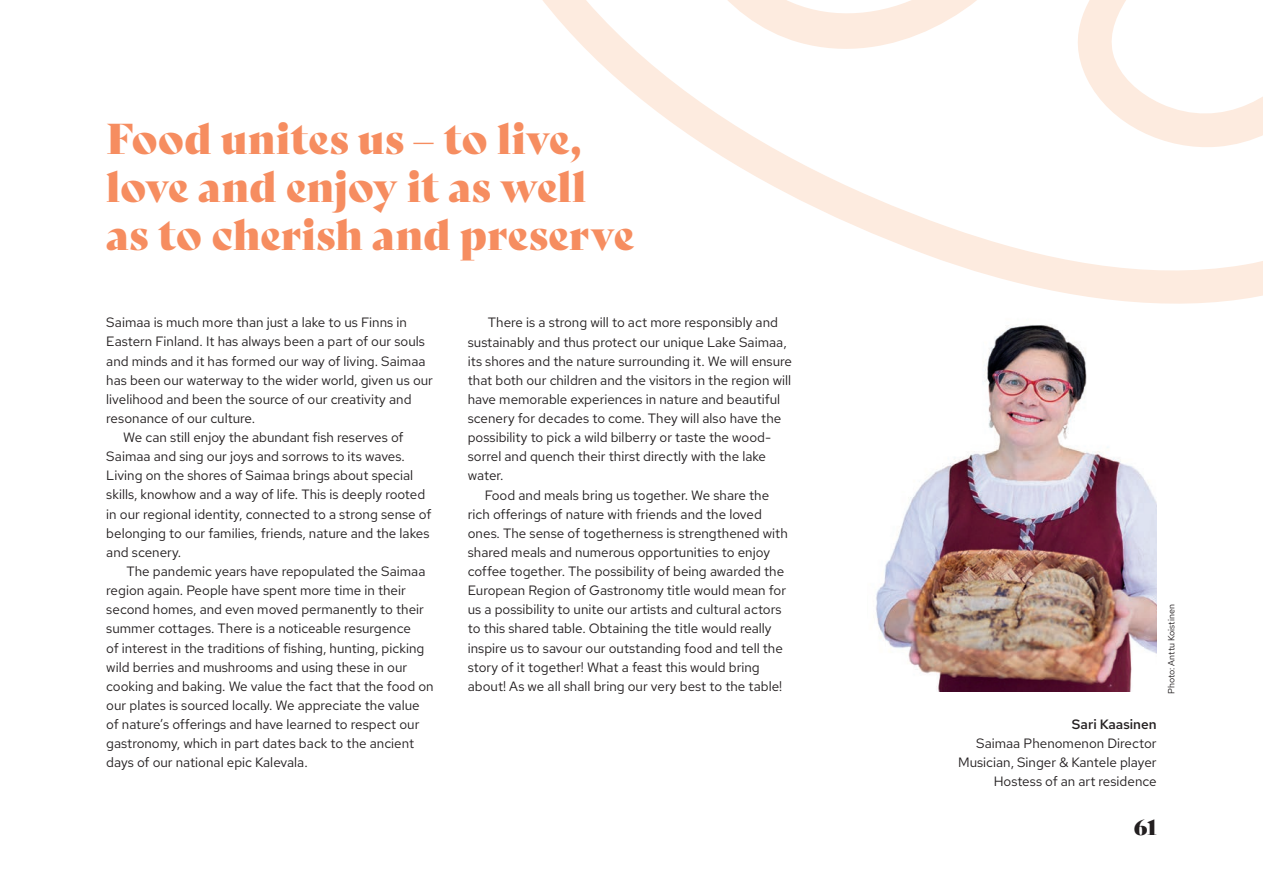
<style>
.page{position:relative;width:1263px;height:893px;background:#fff}
.page>*{position:absolute;margin:0;border:0;box-sizing:border-box;transform-origin:0 0}
.t1{font:42px/48px "Bely Display";letter-spacing:-.005em;color:#f68d60}
.t2{font:21px "Bely Display";color:#231f20}
.t3{font:13.5px/19.2px "Red Hat Text";color:#231f20;text-align:right}
.t4{font:600 13.5px "Red Hat Text";color:#231f20}
.t5{font:9px "Red Hat Text";color:#231f20}
</style>
<div class="page">
<svg style="left:543px;top:0;width:720px;height:304px"></svg>
<img style="left:876px;top:324px;width:281px;height:367px">
<h1 class="t1" style="left:106px;top:111px;width:530px">Food unites us – to live, love and enjoy it as well as to cherish and preserve</h1>
<p class="t3" style="left:106px;top:313px;width:302px">Saimaa is much more than just a lake to us Finns in</p>
<p class="t3" style="left:106px;top:332px;width:320px">Eastern Finland. It has always been a part of our souls</p>
<p class="t3" style="left:106px;top:351px;width:321px">and minds and it has formed our way of living. Saimaa</p>
<p class="t3" style="left:106px;top:370px;width:328px">has been our waterway to the wider world, given us our</p>
<p class="t3" style="left:106px;top:389px;width:307px">livelihood and been the source of our creativity and</p>
<p class="t3" style="left:106px;top:408px;width:148px">resonance of our culture.</p>
<p class="t3" style="left:123px;top:427px;width:282px">We can still enjoy the abundant fish reserves of</p>
<p class="t3" style="left:106px;top:447px;width:298px">Saimaa and sing our joys and sorrows to its waves.</p>
<p class="t3" style="left:106px;top:466px;width:308px">Living on the shores of Saimaa brings about special</p>
<p class="t3" style="left:106px;top:485px;width:320px">skills, knowhow and a way of life. This is deeply rooted</p>
<p class="t3" style="left:106px;top:504px;width:327px">in our regional identity, connected to a strong sense of</p>
<p class="t3" style="left:106px;top:523px;width:325px">belonging to our families, friends, nature and the lakes</p>
<p class="t3" style="left:106px;top:542px;width:75px">and scenery.</p>
<p class="t3" style="left:126px;top:561px;width:301px">The pandemic years have repopulated the Saimaa</p>
<p class="t3" style="left:106px;top:580px;width:301px">region again. People have spent more time in their</p>
<p class="t3" style="left:106px;top:600px;width:319px">second homes, and even moved permanently to their</p>
<p class="t3" style="left:106px;top:619px;width:306px">summer cottages. There is a noticeable resurgence</p>
<p class="t3" style="left:106px;top:638px;width:319px">of interest in the traditions of fishing, hunting, picking</p>
<p class="t3" style="left:106px;top:657px;width:302px">wild berries and mushrooms and using these in our</p>
<p class="t3" style="left:106px;top:676px;width:329px">cooking and baking. We value the fact that the food on</p>
<p class="t3" style="left:106px;top:695px;width:315px">our plates is sourced locally. We appreciate the value</p>
<p class="t3" style="left:106px;top:714px;width:315px">of nature’s offerings and have learned to respect our</p>
<p class="t3" style="left:106px;top:734px;width:309px">gastronomy, which in part dates back to the ancient</p>
<p class="t3" style="left:106px;top:753px;width:201px">days of our national epic Kalevala.</p>
<p class="t3" style="left:488px;top:313px;width:292px">There is a strong will to act more responsibly and</p>
<p class="t3" style="left:468px;top:332px;width:320px">sustainably and thus protect our unique Lake Saimaa,</p>
<p class="t3" style="left:468px;top:351px;width:326px">its shores and the nature surrounding it. We will ensure</p>
<p class="t3" style="left:468px;top:370px;width:325px">that both our children and the visitors in the region will</p>
<p class="t3" style="left:468px;top:389px;width:314px">have memorable experiences in nature and beautiful</p>
<p class="t3" style="left:468px;top:408px;width:315px">scenery for decades to come. They will also have the</p>
<p class="t3" style="left:468px;top:428px;width:305px">possibility to pick a wild bilberry or taste the wood-</p>
<p class="t3" style="left:468px;top:447px;width:300px">sorrel and quench their thirst directly with the lake</p>
<p class="t3" style="left:468px;top:466px;width:35px">water.</p>
<p class="t3" style="left:485px;top:485px;width:286px">Food and meals bring us together. We share the</p>
<p class="t3" style="left:468px;top:504px;width:296px">rich offerings of nature with friends and the loved</p>
<p class="t3" style="left:468px;top:523px;width:322px">ones. The sense of togetherness is strengthened with</p>
<p class="t3" style="left:468px;top:542px;width:304px">shared meals and numerous opportunities to enjoy</p>
<p class="t3" style="left:468px;top:561px;width:318px">coffee together. The possibility of being awarded the</p>
<p class="t3" style="left:468px;top:581px;width:320px">European Region of Gastronomy title would mean for</p>
<p class="t3" style="left:468px;top:600px;width:315px">us a possibility to unite our artists and cultural actors</p>
<p class="t3" style="left:468px;top:619px;width:305px">to this shared table. Obtaining the title would really</p>
<p class="t3" style="left:468px;top:638px;width:317px">inspire us to savour our outstanding food and tell the</p>
<p class="t3" style="left:468px;top:657px;width:293px">story of it together! What a feast this would bring</p>
<p class="t3" style="left:468px;top:676px;width:316px">about! As we all shall bring our very best to the table!</p>
<p class="t4" style="left:1072px;top:715px;width:86px">Sari Kaasinen</p>
<p class="t3" style="left:958px;top:733px;width:200px">Saimaa Phenomenon Director<br>Musician, Singer &amp; Kantele player<br>Hostess of an art residence</p>
<p class="t5" style="left:1165px;top:694px;width:91px;rotate:-90deg">Photo: Anttu Koistinen</p>
<h2 class="t2" style="left:1134px;top:810px;width:24px">61</h2>
</div>
